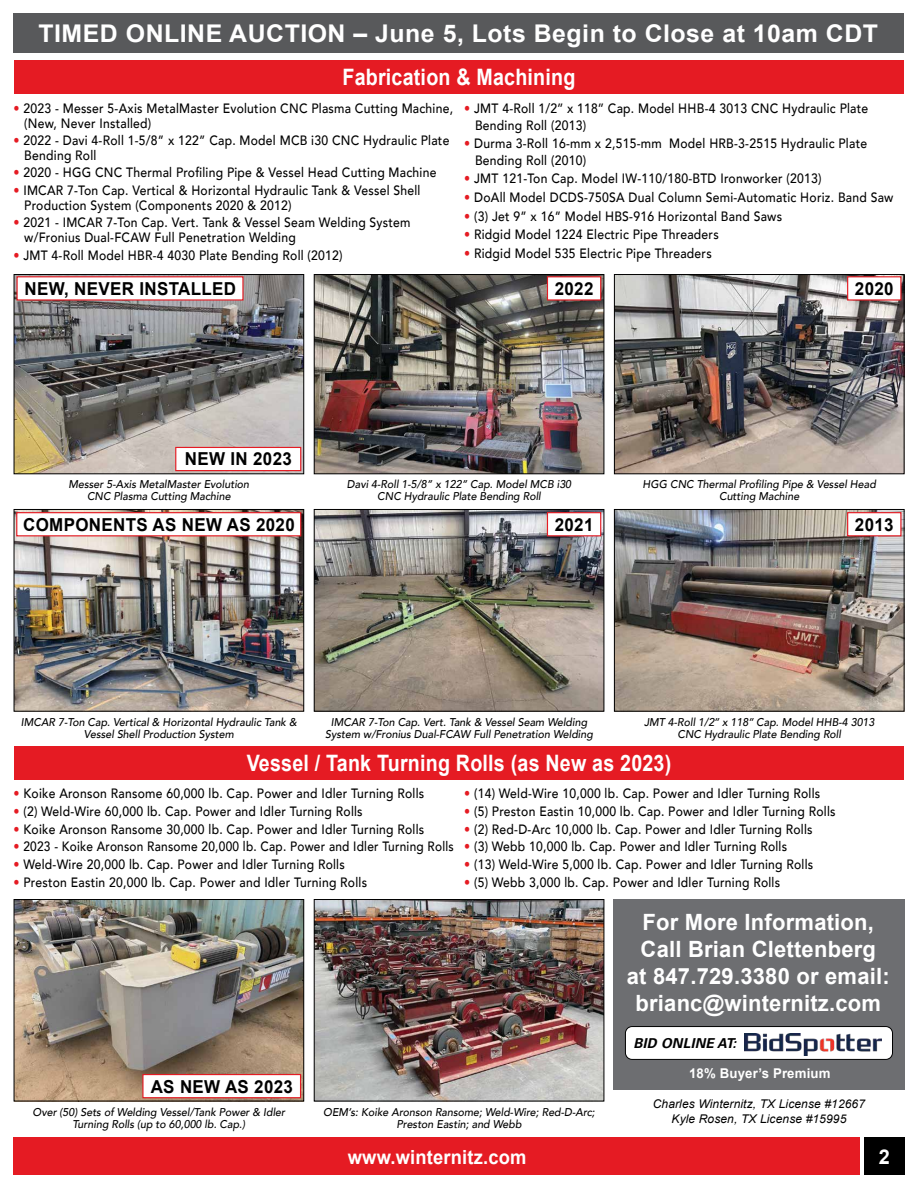
<style>
.page{position:relative;width:918px;height:1188px;background:#fff}
.page>*{position:absolute;margin:0;border:0;box-sizing:border-box;transform-origin:0 0}
.t1{font:700 24.45px "Arial";letter-spacing:.02em;color:#fff}
.t2{font:700 22.65px "Arial";letter-spacing:.01em;color:#fff;scale:.87 1}
.t3{font:700 22.5px/27px "Arial";letter-spacing:.01em;color:#fff;text-align:center}
.t4{font:700 20.4px "Arial";color:#fff}
.t5{font:700 19.5px "Arial";letter-spacing:.01em;color:#fff;scale:.94 1}
.t6{font:700 17.85px "Arial";letter-spacing:.02em;color:#000;scale:.95 1}
.t7{font:italic 700 13.65px "Univers";letter-spacing:.02em;color:#000}
.t8{font:500 13.5px/15px "Avenir";letter-spacing:.02em;color:#000;scale:.9 1}
.t9{font:500 13.5px "Avenir";letter-spacing:.02em;color:#000;scale:.88 1}
.t10{font:700 13.5px "Arial";letter-spacing:.01em;color:#fff}
.t11{font:italic 12px/15px "Arial";letter-spacing:.01em;color:#000;text-align:center}
.t12{font:italic 500 11.25px/12px "Avenir";color:#000;text-align:center;scale:.95 1}
.s1{color:#e51b23}
</style>
<div class="page">
<div style="left:14px;top:1137px;width:846px;height:37px;background:#e51b23"></div>
<div style="left:864px;top:1137px;width:40px;height:37px;background:#000"></div>
<div style="left:14px;top:14px;width:890px;height:39px;background:#58595b"></div>
<div style="left:14px;top:746px;width:890px;height:34px;background:#e51b23"></div>
<div style="left:14px;top:60px;width:890px;height:34px;background:#e51b23"></div>
<img style="left:16px;top:511px;width:286px;height:199px">
<div style="left:14px;top:509px;width:290px;height:203px;border:1px solid #000"></div>
<img style="left:316px;top:511px;width:286px;height:199px">
<div style="left:314px;top:509px;width:290px;height:203px;border:1px solid #000"></div>
<img style="left:616px;top:511px;width:286px;height:199px">
<div style="left:614px;top:509px;width:290px;height:203px;border:1px solid #000"></div>
<img style="left:16px;top:276px;width:286px;height:196px">
<div style="left:14px;top:274px;width:290px;height:200px;border:1px solid #000"></div>
<img style="left:316px;top:276px;width:286px;height:196px">
<div style="left:314px;top:274px;width:290px;height:200px;border:1px solid #000"></div>
<img style="left:616px;top:276px;width:286px;height:196px">
<div style="left:614px;top:274px;width:290px;height:200px;border:1px solid #000"></div>
<img style="left:16px;top:901px;width:286px;height:198px">
<div style="left:14px;top:899px;width:290px;height:202px;border:1px solid #000"></div>
<img style="left:316px;top:901px;width:286px;height:198px">
<div style="left:314px;top:899px;width:290px;height:202px;border:1px solid #000"></div>
<div style="left:613px;top:899px;width:291px;height:191px;background:#6d6e71"></div>
<div style="left:625px;top:1027px;width:268px;height:32px;background:#fff;border-radius:7px"></div>
<div style="left:625px;top:1026px;width:268px;height:34px;border:1px solid #000;border-radius:7px"></div>
<img style="left:745px;top:1034px;width:136px;height:21px">
<div style="left:16px;top:276px;width:228px;height:25px;background:#fff;border:1px solid #e51b23"></div>
<div style="left:547px;top:276px;width:54px;height:25px;background:#fff;border:1px solid #e51b23"></div>
<div style="left:547px;top:512px;width:54px;height:24px;background:#fff;border:1px solid #e51b23"></div>
<div style="left:847px;top:512px;width:55px;height:24px;background:#fff;border:1px solid #e51b23"></div>
<div style="left:847px;top:276px;width:55px;height:25px;background:#fff;border:1px solid #e51b23"></div>
<div style="left:175px;top:447px;width:126px;height:24px;background:#fff;border:1px solid #e51b23"></div>
<div style="left:16px;top:512px;width:285px;height:24px;background:#fff;border:1px solid #e51b23"></div>
<div style="left:142px;top:1074px;width:159px;height:24px;background:#fff;border:1px solid #e51b23"></div>
<h1 class="t1" style="left:39px;top:18px;width:841px">TIMED ONLINE AUCTION – June 5, Lots Begin to Close at 10am CDT</h1>
<h2 class="t2" style="left:342px;top:62px;width:269px">Fabrication &amp; Machining</h2>
<p class="t8" style="left:24px;top:100px;width:478px;text-indent:-11px"><span class="s1">•</span> 2023 - Messer 5-Axis MetalMaster Evolution CNC Plasma Cutting Machine, (New, Never Installed)</p>
<p class="t8" style="left:24px;top:132px;width:474px;text-indent:-11px"><span class="s1">•</span> 2022 - Davi 4-Roll 1-5/8” x 122” Cap. Model MCB i30 CNC Hydraulic Plate<br>Bending Roll</p>
<p class="t8" style="left:13px;top:164px;width:471px"><span class="s1">•</span> 2020 - HGG CNC Thermal Profiling Pipe &amp; Vessel Head Cutting Machine</p>
<p class="t8" style="left:24px;top:182px;width:442px;text-indent:-11px"><span class="s1">•</span> IMCAR 7-Ton Cap. Vertical &amp; Horizontal Hydraulic Tank &amp; Vessel Shell<br>Production System (Components 2020 &amp; 2012)</p>
<p class="t8" style="left:24px;top:214px;width:431px;text-indent:-11px"><span class="s1">•</span> 2021 - IMCAR 7-Ton Cap. Vert. Tank &amp; Vessel Seam Welding System w/Fronius Dual-FCAW Full Penetration Welding</p>
<p class="t8" style="left:13px;top:247px;width:367px"><span class="s1">•</span> JMT 4-Roll Model HBR-4 4030 Plate Bending Roll (2012)</p>
<p class="t8" style="left:475px;top:99px;width:439px;line-height:16.5px;text-indent:-11px"><span class="s1">•</span> JMT 4-Roll 1/2’’ x 118’’ Cap. Model HHB-4 3013 CNC Hydraulic Plate<br>Bending Roll (2013)</p>
<p class="t8" style="left:475px;top:135px;width:437px;line-height:16.5px;text-indent:-11px"><span class="s1">•</span> Durma 3-Roll 16-mm x 2,515-mm Model HRB-3-2515 Hydraulic Plate<br>Bending Roll (2010)</p>
<p class="t8" style="left:464px;top:170px;width:399px"><span class="s1">•</span> JMT 121-Ton Cap. Model IW-110/180-BTD Ironworker (2013)</p>
<p class="t8" style="left:464px;top:189px;width:479px"><span class="s1">•</span> DoAll Model DCDS-750SA Dual Column Semi-Automatic Horiz. Band Saw</p>
<p class="t8" style="left:464px;top:208px;width:355px"><span class="s1">•</span> (3) Jet 9” x 16” Model HBS-916 Horizontal Band Saws</p>
<p class="t8" style="left:464px;top:226px;width:284px"><span class="s1">•</span> Ridgid Model 1224 Electric Pipe Threaders</p>
<p class="t8" style="left:464px;top:245px;width:277px"><span class="s1">•</span> Ridgid Model 535 Electric Pipe Threaders</p>
<h3 class="t6" style="left:24px;top:277px;width:224px">NEW, NEVER INSTALLED</h3>
<h3 class="t6" style="left:555px;top:277px;width:42px">2022</h3>
<h3 class="t6" style="left:185px;top:447px;width:114px">NEW IN 2023</h3>
<h3 class="t6" style="left:855px;top:277px;width:42px">2020</h3>
<p class="t12" style="left:69px;top:479px;width:192px">Messer 5-Axis MetalMaster Evolution<br>CNC Plasma Cutting Machine</p>
<p class="t12" style="left:347px;top:479px;width:238px">Davi 4-Roll 1-5/8” x 122” Cap. Model MCB i30<br>CNC Hydraulic Plate Bending Roll</p>
<p class="t12" style="left:643px;top:479px;width:247px">HGG CNC Thermal Profiling Pipe &amp; Vessel Head<br>Cutting Machine</p>
<h3 class="t6" style="left:23px;top:513px;width:287px">COMPONENTS AS NEW AS 2020</h3>
<h3 class="t6" style="left:555px;top:513px;width:42px">2021</h3>
<h3 class="t6" style="left:855px;top:513px;width:42px">2013</h3>
<p class="t12" style="left:21px;top:716px;width:292px">IMCAR 7-Ton Cap. Vertical &amp; Horizontal Hydraulic Tank &amp;<br>Vessel Shell Production System</p>
<p class="t12" style="left:325px;top:716px;width:283px">IMCAR 7-Ton Cap. Vert. Tank &amp; Vessel Seam Welding<br>System w/Fronius Dual-FCAW Full Penetration Welding</p>
<p class="t12" style="left:644px;top:716px;width:244px">JMT 4-Roll 1/2’’ x 118’’ Cap. Model HHB-4 3013<br>CNC Hydraulic Plate Bending Roll</p>
<h2 class="t2" style="left:247px;top:749px;width:490px">Vessel / Tank Turning Rolls (as New as 2023)</h2>
<p class="t8" style="left:14px;top:785px;width:458px"><span class="s1">•</span> Koike Aronson Ransome 60,000 lb. Cap. Power and Idler Turning Rolls</p>
<p class="t8" style="left:14px;top:803px;width:390px"><span class="s1">•</span> (2) Weld-Wire 60,000 lb. Cap. Power and Idler Turning Rolls</p>
<p class="t8" style="left:14px;top:821px;width:458px"><span class="s1">•</span> Koike Aronson Ransome 30,000 lb. Cap. Power and Idler Turning Rolls</p>
<p class="t9" style="left:14px;top:835px;width:502px"><span class="s1">•</span> 2023 - Koike Aronson Ransome 20,000 lb. Cap. Power and Idler Turning Rolls</p>
<p class="t8" style="left:14px;top:856px;width:370px"><span class="s1">•</span> Weld-Wire 20,000 lb. Cap. Power and Idler Turning Rolls</p>
<p class="t8" style="left:14px;top:874px;width:394px"><span class="s1">•</span> Preston Eastin 20,000 lb. Cap. Power and Idler Turning Rolls</p>
<p class="t8" style="left:464px;top:785px;width:397px"><span class="s1">•</span> (14) Weld-Wire 10,000 lb. Cap. Power and Idler Turning Rolls</p>
<p class="t8" style="left:464px;top:803px;width:414px"><span class="s1">•</span> (5) Preston Eastin 10,000 lb. Cap. Power and Idler Turning Rolls</p>
<p class="t8" style="left:464px;top:821px;width:389px"><span class="s1">•</span> (2) Red-D-Arc 10,000 lb. Cap. Power and Idler Turning Rolls</p>
<p class="t8" style="left:464px;top:839px;width:360px"><span class="s1">•</span> (3) Webb 10,000 lb. Cap. Power and Idler Turning Rolls</p>
<p class="t8" style="left:464px;top:856px;width:390px"><span class="s1">•</span> (13) Weld-Wire 5,000 lb. Cap. Power and Idler Turning Rolls</p>
<p class="t8" style="left:464px;top:874px;width:353px"><span class="s1">•</span> (5) Webb 3,000 lb. Cap. Power and Idler Turning Rolls</p>
<h3 class="t6" style="left:151px;top:1075px;width:151px">AS NEW AS 2023</h3>
<p class="t12" style="left:33px;top:1106px;width:267px">Over (50) Sets of Welding Vessel/Tank Power &amp; Idler<br>Turning Rolls (up to 60,000 lb. Cap.)</p>
<p class="t12" style="left:323px;top:1106px;width:288px">OEM’s: Koike Aronson Ransome; Weld-Wire; Red-D-Arc;<br>Preston Eastin; and Webb</p>
<h3 class="t3" style="left:627px;top:909px;width:265px">For More Information,<br>Call Brian Clettenberg<br>at 847.729.3380 or email: brianc@winternitz.com</h3>
<p class="t7" style="left:633px;top:1035px;width:104px">BID ONLINE AT:</p>
<p class="t10" style="left:689px;top:1065px;width:143px">18% Buyer’s Premium</p>
<p class="t11" style="left:653px;top:1097px;width:214px">Charles Winternitz, TX License #12667<br>Kyle Rosen, TX License #15995</p>
<h3 class="t5" style="left:348px;top:1144px;width:192px">www.winternitz.com</h3>
<h3 class="t4" style="left:879px;top:1143px;width:13px">2</h3>
</div>
